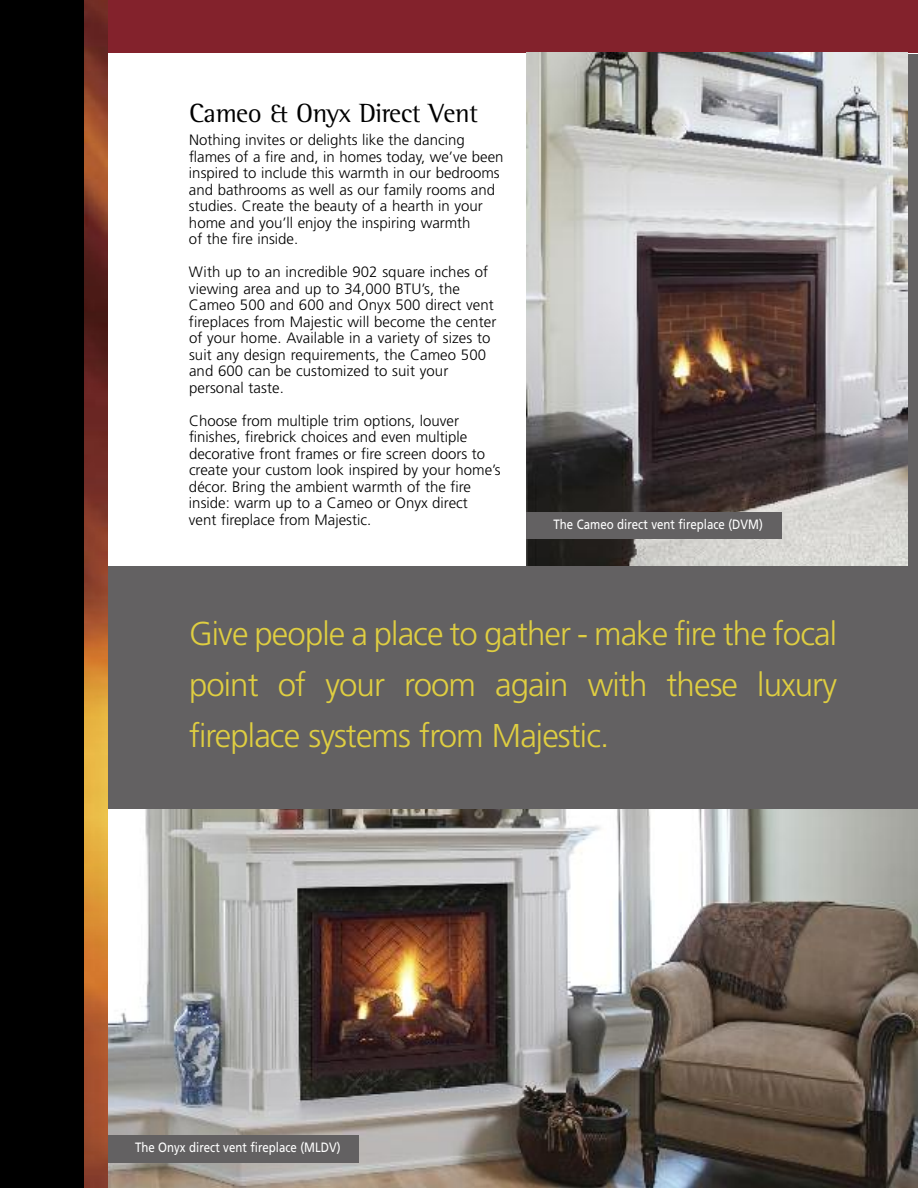
<style>
.page{position:relative;width:918px;height:1188px;background:#fff}
.page>*{position:absolute;margin:0;border:0;box-sizing:border-box;transform-origin:0 0}
.t1{font:300 33px/51px "Frutiger";letter-spacing:-.03em;color:#dfce41;text-align:justify}
.t2{font:27px "AT Rotis Semi Serif";letter-spacing:-.015em;color:#000}
.t3{font:300 15px/16.5px "Frutiger";color:#000}
.t4{font:13.5px "Frutiger";color:#fff;scale:.85 1}
</style>
<div class="page">
<div style="left:898px;top:54px;width:20px;height:698px;background:#636162"></div>
<img style="left:108px;top:809px;width:810px;height:379px">
<div style="left:108px;top:0;width:810px;height:53px;background:#83222c"></div>
<div style="left:0;top:566px;width:918px;height:243px;background:#636162"></div>
<img style="left:84px;top:0;width:24px;height:1188px">
<div style="left:0;top:0;width:84px;height:1188px;background:#000"></div>
<img style="left:526px;top:53px;width:382px;height:513px">
<div style="left:526px;top:512px;width:256px;height:27px;background:#636162"></div>
<div style="left:108px;top:1135px;width:251px;height:27px;background:#636162"></div>
<h2 class="t2" style="left:189px;top:104px;width:291px">Cameo &amp; Onyx Direct Vent</h2>
<p class="t3" style="left:189px;top:133px;width:316px">Nothing invites or delights like the dancing flames of a fire and, in homes today, we’ve been inspired to include this warmth in our bedrooms and bathrooms as well as our family rooms and studies. Create the beauty of a hearth in your home and you’ll enjoy the inspiring warmth<br>of the fire inside.</p>
<p class="t3" style="left:189px;top:265px;width:309px">With up to an incredible 902 square inches of viewing area and up to 34,000 BTU’s, the Cameo 500 and 600 and Onyx 500 direct vent fireplaces from Majestic will become the center of your home. Available in a variety of sizes to suit any design requirements, the Cameo 500 and 600 can be customized to suit your personal taste.</p>
<p class="t3" style="left:189px;top:413px;width:313px">Choose from multiple trim options, louver finishes, firebrick choices and even multiple decorative front frames or fire screen doors to create your custom look inspired by your home’s décor. Bring the ambient warmth of the fire inside: warm up to a Cameo or Onyx direct<br>vent fireplace from Majestic.</p>
<p class="t4" style="left:553px;top:519px;width:248px">The Cameo direct vent fireplace (DVM)</p>
<h1 class="t1" style="left:189px;top:610px;width:650px">Give people a place to gather - make fire the focal point of your room again with these luxury fireplace systems from Majestic.</h1>
<p class="t4" style="left:135px;top:1142px;width:243px">The Onyx direct vent fireplace (MLDV)</p>
</div>
